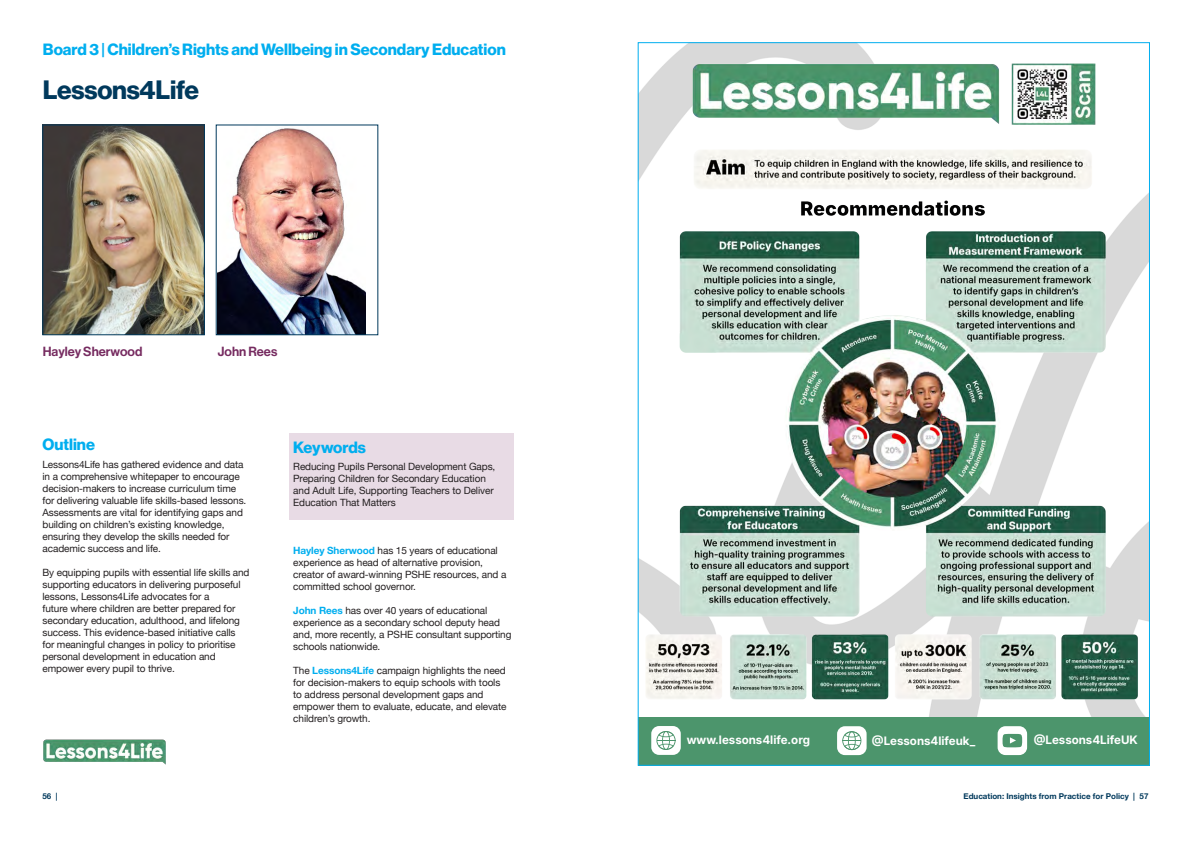
<style>
.page{position:relative;width:1191px;height:842px;background:#fff}
.page>*{position:absolute;margin:0;border:0;box-sizing:border-box;transform-origin:0 0}
.Heading{font:26px "N Haas Grotesk DS Pro 75 Bd";letter-spacing:-.01em;color:#00395c}
.Sub_Heading{font:16px "N Haas Grotesk DS Pro 75 Bd";color:#00aeef}
.sub_heading_2{font:13px "N Haas Grotesk DS Pro 65 Md";color:#762b60}
.t1{font:700 11.7px "Inter 18 pt";color:#fff}
.Body{font:10px/12px "Helvetica Neue";letter-spacing:-.01em;color:#231f20}
.t2{font:700 8px "Helvetica Neue";color:#00395c}
.s1{font-weight:700;color:#00aeef}
</style>
<div class="page">
<div style="left:289px;top:434px;width:225px;height:86px;background:#e8dbe5"></div>
<img style="left:640px;top:87px;width:507px;height:630px">
<div style="left:638px;top:717px;width:511px;height:48px;background:#4c956c"></div>
<div style="left:651px;top:726px;width:30px;height:29px;background:#fff;border-radius:8px"></div>
<svg style="left:658px;top:746px;width:16px;height:4px"></svg>
<div style="left:837px;top:726px;width:29px;height:29px;background:#fff;border-radius:8px"></div>
<svg style="left:844px;top:746px;width:16px;height:4px"></svg>
<div style="left:997px;top:726px;width:30px;height:29px;background:#fff;border-radius:8px"></div>
<svg style="left:1003px;top:746px;width:19px;height:1px"></svg>
<img style="left:644px;top:45px;width:496px;height:701px">
<img style="left:45px;top:127px;width:158px;height:206px">
<div style="left:43px;top:125px;width:162px;height:210px;border:1px solid #00395c"></div>
<img style="left:218px;top:128px;width:147px;height:205px">
<img style="left:43px;top:739px;width:123px;height:26px">
<p class="Sub_Heading" style="left:43px;top:40px;width:464px">Board 3 | Children’s Rights and Wellbeing in Secondary Education</p>
<p class="Heading" style="left:43px;top:74px;width:158px">Lessons4Life</p>
<p class="sub_heading_2" style="left:43px;top:344px;width:101px">Hayley Sherwood</p>
<p class="sub_heading_2" style="left:218px;top:344px;width:61px">John Rees</p>
<p class="Sub_Heading" style="left:43px;top:435px;width:54px">Outline</p>
<p class="Body" style="left:43px;top:459px;width:205px">Lessons4Life has gathered evidence and data in a comprehensive whitepaper to encourage decision-makers to increase curriculum time for delivering valuable life skills-based lessons.<br>Assessments are vital for identifying gaps and building on children’s existing knowledge, ensuring they develop the skills needed for academic success and life.</p>
<p class="Body" style="left:43px;top:567px;width:208px">By equipping pupils with essential life skills and supporting educators in delivering purposeful lessons, Lessons4Life advocates for a<br>future where children are better prepared for secondary education, adulthood, and lifelong success. This evidence-based initiative calls for meaningful changes in policy to prioritise personal development in education and empower every pupil to thrive.</p>
<p class="Sub_Heading" style="left:293px;top:438px;width:74px">Keywords</p>
<p class="Body" style="left:293px;top:461px;width:204px">Reducing Pupils Personal Development Gaps, Preparing Children for Secondary Education and Adult Life, Supporting Teachers to Deliver Education That Matters</p>
<p class="Body" style="left:293px;top:545px;width:215px"><span class="s1">Hayley Sherwood</span> has 15 years of educational experience as head of alternative provision, creator of award-winning PSHE resources, and a committed school governor.</p>
<p class="Body" style="left:293px;top:605px;width:220px"><span class="s1">John Rees</span> has over 40 years of educational experience as a secondary school deputy head and, more recently, a PSHE consultant supporting schools nationwide.</p>
<p class="Body" style="left:293px;top:665px;width:215px">The <span class="s1">Lessons4Life</span> campaign highlights the need for decision-makers to equip schools with tools to address personal development gaps and empower them to evaluate, educate, and elevate children’s growth.</p>
<p class="t1" style="left:686px;top:731px;width:125px">www.lessons4life.org</p>
<p class="t1" style="left:872px;top:731px;width:105px">@Lessons4lifeuk_</p>
<p class="t1" style="left:1033px;top:731px;width:106px">@Lessons4LifeUK</p>
<p class="t2" style="left:43px;top:790px;width:17px">56 |</p>
<p class="t2" style="left:963px;top:790px;width:186px">Education: Insights from Practice for Policy | 57</p>
</div>
